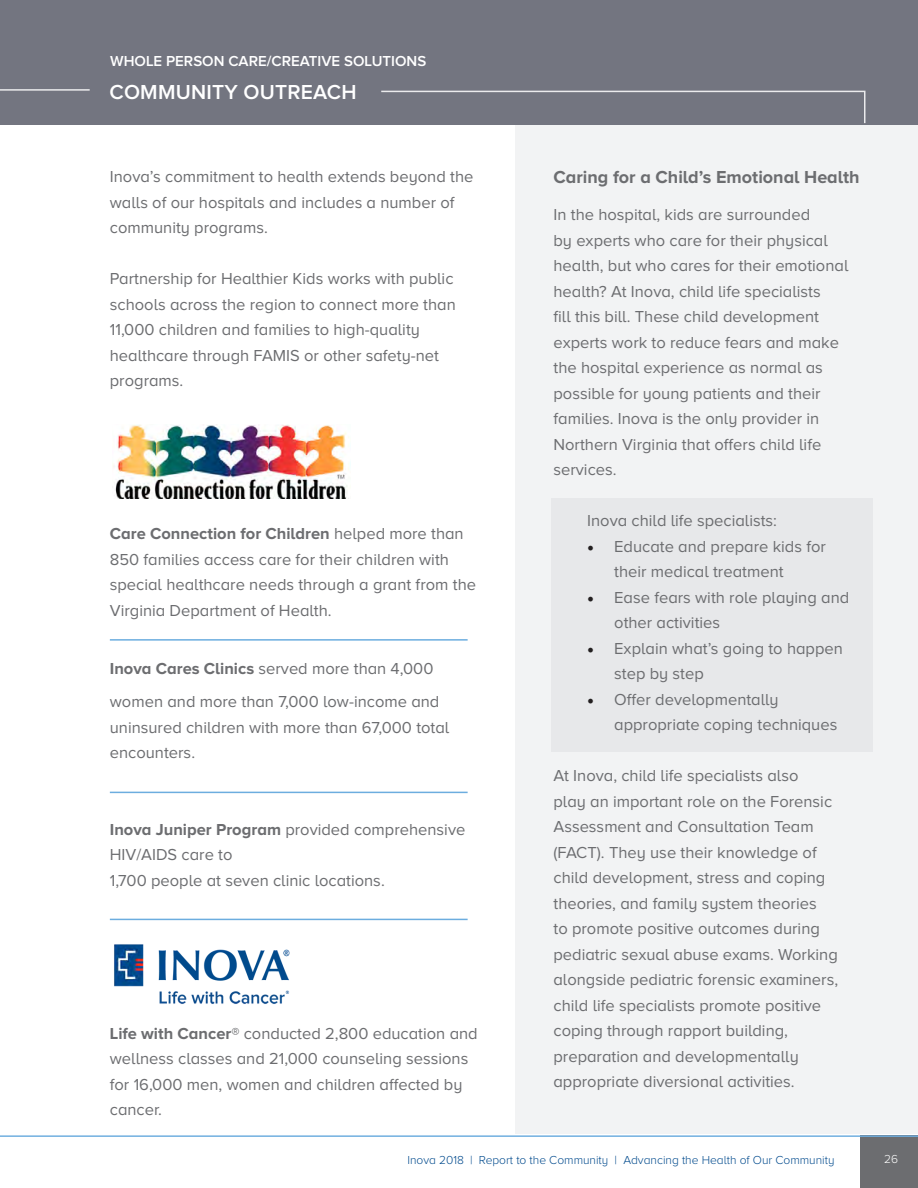
<style>
.page{position:relative;width:918px;height:1188px;background:#fff}
.page>*{position:absolute;margin:0;border:0;box-sizing:border-box;transform-origin:0 0}
.t1{font:600 21px "Proxima Nova A";letter-spacing:.01em;color:#fff}
.t2{font:700 18px "Proxima Nova A";color:#6c6d70}
.t3{font:16.5px/25.5px "Proxima Nova A";color:#6c6d70}
.t4{font:600 15px "Proxima Nova A";color:#fff}
.t5{font:300 12px "Proxima Nova A";color:#004a8d}
.t6{font:300 12px "Proxima Nova A";color:#fff}
.s1{font-weight:700}
.s2{font-family:"Minion Pro";font-size:18px;color:#231f20}
</style>
<div class="page">
<div style="left:860px;top:1136px;width:58px;height:52px;background:#6c6d70"></div>
<img style="left:114px;top:944px;width:176px;height:60px">
<div style="left:515px;top:125px;width:403px;height:1009px;background:#f2f3f4"></div>
<img style="left:113px;top:424px;width:238px;height:74px">
<hr style="left:110px;top:919px;width:358px;height:1px;background:#6caddf">
<hr style="left:110px;top:639px;width:358px;height:2px;background:#6caddf">
<hr style="left:110px;top:792px;width:358px;height:1px;background:#6caddf">
<hr style="left:0;top:1136px;width:918px;height:1px;background:#6caddf">
<div style="left:0;top:0;width:918px;height:124px;background:#737580"></div>
<hr style="left:0;top:89px;width:90px;height:2px;background:#fff">
<svg style="left:380px;top:90px;width:486px;height:35px"></svg>
<div style="left:551px;top:499px;width:322px;height:253px;background:#e7e8ea"></div>
<p class="t4" style="left:110px;top:52px;width:318px">WHOLE PERSON CARE/CREATIVE SOLUTIONS</p>
<p class="t1" style="left:110px;top:81px;width:249px">COMMUNITY OUTREACH</p>
<p class="t3" style="left:110px;top:164px;width:365px">Inova’s commitment to health extends beyond the walls of our hospitals and includes a number of community programs.</p>
<p class="t3" style="left:110px;top:266px;width:348px">Partnership for Healthier Kids works with public schools across the region to connect more than 11,000 children and families to high-quality healthcare through FAMIS or other safety-net programs.</p>
<p class="t3" style="left:110px;top:521px;width:368px"><span class="s1">Care Connection for Children</span> helped more than 850 families access care for their children with special healthcare needs through a grant from the Virginia Department of Health.</p>
<p class="t3" style="left:110px;top:652px;width:331px;line-height:33px"><span class="s1">Inova Cares Clinics</span> served more than 4,000 women and more than 7,000 low-income and</p>
<p class="t3" style="left:110px;top:714px;width:341px">uninsured children with more than 67,000 total encounters.</p>
<p class="t3" style="left:110px;top:816px;width:357px"><span class="s1">Inova Juniper Program</span> provided comprehensive<br>HIV/AIDS care to</p>
<p class="t3" style="left:110px;top:867px;width:276px">1,700 people at seven clinic locations.</p>
<p class="t3" style="left:110px;top:1020px;width:369px"><span class="s1">Life with Cancer®</span> conducted 2,800 education and wellness classes and 21,000 counseling sessions for 16,000 men, women and children affected by cancer.</p>
<p class="t2" style="left:554px;top:167px;width:308px">Caring for a Child’s Emotional Health</p>
<p class="t3" style="left:554px;top:202px;width:296px">In the hospital, kids are surrounded<br>by experts who care for their physical health, but who cares for their emotional health? At Inova, child life specialists<br>fill this bill. These child development experts work to reduce fears and make the hospital experience as normal as possible for young patients and their families. Inova is the only provider in Northern Virginia that offers child life services.</p>
<p class="t3" style="left:587px;top:508px;width:191px">Inova child life specialists:</p>
<p class="t3" style="left:614px;top:533px;width:213px;text-indent:-27px"><span class="s2">•</span> Educate and prepare kids for their medical treatment</p>
<p class="t3" style="left:614px;top:584px;width:237px;text-indent:-27px"><span class="s2">•</span> Ease fears with role playing and other activities</p>
<p class="t3" style="left:614px;top:635px;width:230px;text-indent:-27px"><span class="s2">•</span> Explain what’s going to happen step by step</p>
<p class="t3" style="left:614px;top:686px;width:225px;text-indent:-27px"><span class="s2">•</span> Offer developmentally appropriate coping techniques</p>
<p class="t3" style="left:553px;top:763px;width:286px">At Inova, child life specialists also<br>play an important role on the Forensic Assessment and Consultation Team (FACT). They use their knowledge of child development, stress and coping theories, and family system theories<br>to promote positive outcomes during pediatric sexual abuse exams. Working alongside pediatric forensic examiners, child life specialists promote positive coping through rapport building, preparation and developmentally appropriate diversional activities.</p>
<p class="t5" style="left:407px;top:1153px;width:429px">Inova 2018 | Report to the Community | Advancing the Health of Our Community</p>
<p class="t6" style="left:884px;top:1153px;width:15px">26</p>
</div>
